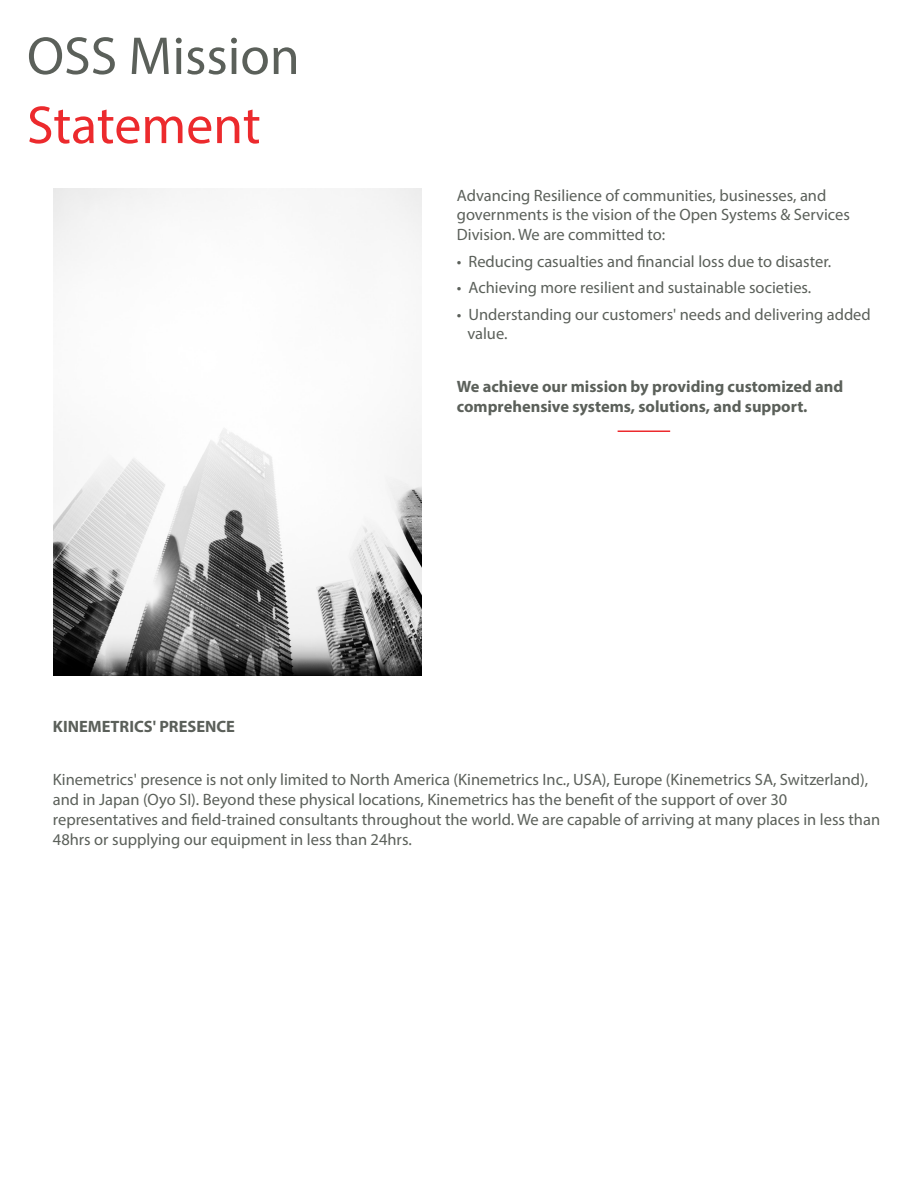
<style>
.page{position:relative;width:918px;height:1188px;background:#fff}
.page>*{position:absolute;margin:0;border:0;box-sizing:border-box;transform-origin:0 0}
.HEADERS{font:53.85px "Myriad Pro";color:#5b605a}
.HEADERS-2{font:53.85px "Myriad Pro";color:#ec2a2d}
.t1{font:16.5px/19.8px "Myriad Pro";color:#5b605a}
.t2{font:700 16.5px/19.8px "Myriad Pro";color:#5b605a}
</style>
<div class="page">
<img style="left:53px;top:188px;width:368px;height:488px">
<hr style="left:618px;top:430px;width:52px;height:2px;background:#ec2a2d">
<p class="HEADERS" style="left:27px;top:23px;width:274px">OSS Mission</p>
<p class="HEADERS-2" style="left:27px;top:92px;width:235px">Statement</p>
<p class="t2" style="left:53px;top:716px;width:184px">KINEMETRICS' PRESENCE</p>
<p class="t1" style="left:457px;top:185px;width:395px">Advancing Resilience of communities, businesses, and governments is the vision of the Open Systems &amp; Services<br>Division. We are committed to:</p>
<p class="t1" style="left:457px;top:251px;width:376px">• Reducing casualties and financial loss due to disaster.</p>
<p class="t1" style="left:457px;top:277px;width:356px">• Achieving more resilient and sustainable societies.</p>
<p class="t1" style="left:467px;top:304px;width:405px;text-indent:-10px">• Understanding our customers' needs and delivering added value.</p>
<p class="t2" style="left:457px;top:376px;width:388px">We achieve our mission by providing customized and comprehensive systems, solutions, and support.</p>
<p class="t1" style="left:53px;top:770px;width:829px">Kinemetrics' presence is not only limited to North America (Kinemetrics Inc., USA), Europe (Kinemetrics SA, Switzerland), and in Japan (Oyo SI). Beyond these physical locations, Kinemetrics has the benefit of the support of over 30 representatives and field-trained consultants throughout the world. We are capable of arriving at many places in less than 48hrs or supplying our equipment in less than 24hrs.</p>
</div>
